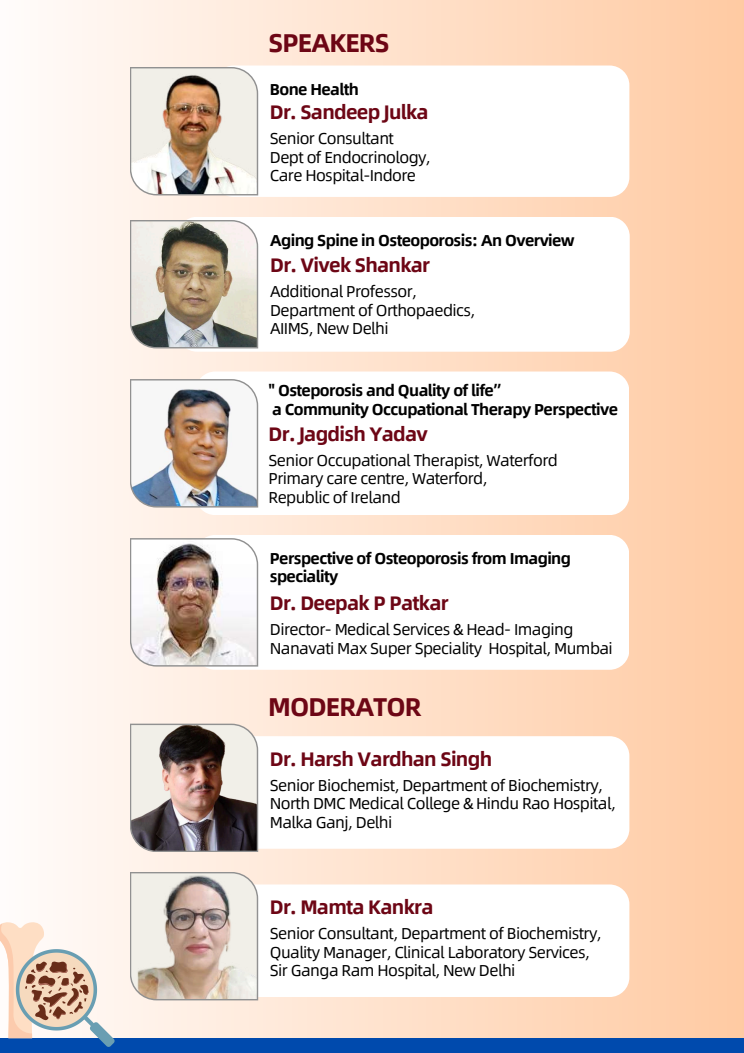
<style>
.page{position:relative;width:744px;height:1053px;background:#fff}
.page>*{position:absolute;margin:0;border:0;box-sizing:border-box;transform-origin:0 0}
.t1{font:700 25.84px "Alibaba Sans";letter-spacing:-.035em;color:#6d0615}
.t2{font:700 19.68px "Alibaba Sans";letter-spacing:-.035em;color:#6d0615}
.t3{font:15.88px/18.5px "Alibaba Sans";letter-spacing:-.035em;color:#000}
.t4{font:700 15.88px/18.5px "Alibaba Sans";letter-spacing:-.035em;color:#000}
</style>
<div class="page">
<div style="left:0;top:0;width:744px;height:1052px;background:linear-gradient(to right,#fffcfb,#ffcba3)"></div>
<div style="left:0;top:1037px;width:744px;height:15px;background:#004aad"></div>
<svg style="left:0;top:921px;width:115px;height:126px"></svg>
<div style="left:214px;top:736px;width:415px;height:112px;background:#fff;border-radius:20px"></div>
<img style="left:130px;top:723px;width:128px;height:129px">
<div style="left:195px;top:371px;width:434px;height:144px;background:#fff;border-radius:20px"></div>
<img style="left:130px;top:379px;width:128px;height:128px">
<div style="left:195px;top:535px;width:434px;height:134px;background:#fff;border-radius:20px"></div>
<img style="left:130px;top:538px;width:128px;height:128px">
<div style="left:177px;top:217px;width:453px;height:135px;background:#fff;border-radius:20px"></div>
<svg style="left:130px;top:220px;width:128px;height:128px;background:#b4ac9e"></svg>
<div style="left:214px;top:65px;width:415px;height:132px;background:#fff;border-radius:20px"></div>
<img style="left:130px;top:67px;width:128px;height:128px">
<div style="left:214px;top:884px;width:415px;height:112px;background:#fff;border-radius:20px"></div>
<img style="left:130px;top:871px;width:128px;height:129px">
<h1 class="t1" style="left:269px;top:21px;width:123px">SPEAKERS</h1>
<p class="t4" style="left:270px;top:79px;width:91px">Bone Health</p>
<p class="t2" style="left:270px;top:96px;width:160px">Dr. Sandeep Julka</p>
<p class="t3" style="left:270px;top:128px;width:162px">Senior Consultant<br>Dept of Endocrinology,<br>Care Hospital-Indore</p>
<p class="t4" style="left:270px;top:230px;width:306px">Aging Spine in Osteoporosis: An Overview</p>
<p class="t2" style="left:270px;top:249px;width:162px">Dr. Vivek Shankar</p>
<p class="t3" style="left:270px;top:281px;width:207px">Additional Professor,<br>Department of Orthopaedics,<br>AIIMS, New Delhi</p>
<p class="t4" style="left:269px;top:380px;width:351px">" Osteporosis and Quality of life”<br>a Community Occupational Therapy Perspective</p>
<p class="t2" style="left:269px;top:417px;width:161px">Dr. Jagdish Yadav</p>
<p class="t3" style="left:269px;top:450px;width:291px">Senior Occupational Therapist, Waterford<br>Primary care centre, Waterford,<br>Republic of Ireland</p>
<p class="t4" style="left:270px;top:547px;width:303px">Perspective of Osteoporosis from Imaging speciality</p>
<p class="t2" style="left:270px;top:586px;width:180px">Dr. Deepak P Patkar</p>
<p class="t3" style="left:270px;top:619px;width:345px">Director- Medical Services &amp; Head- Imaging<br>Nanavati Max Super Speciality Hospital, Mumbai</p>
<h1 class="t1" style="left:268px;top:684px;width:155px">MODERATOR</h1>
<p class="t2" style="left:270px;top:742px;width:224px">Dr. Harsh Vardhan Singh</p>
<p class="t3" style="left:270px;top:774px;width:347px">Senior Biochemist, Department of Biochemistry,<br>North DMC Medical College &amp; Hindu Rao Hospital,<br>Malka Ganj, Delhi</p>
<p class="t2" style="left:270px;top:890px;width:165px">Dr. Mamta Kankra</p>
<p class="t3" style="left:270px;top:923px;width:333px">Senior Consultant, Department of Biochemistry,<br>Quality Manager, Clinical Laboratory Services,<br>Sir Ganga Ram Hospital, New Delhi</p>
</div>
